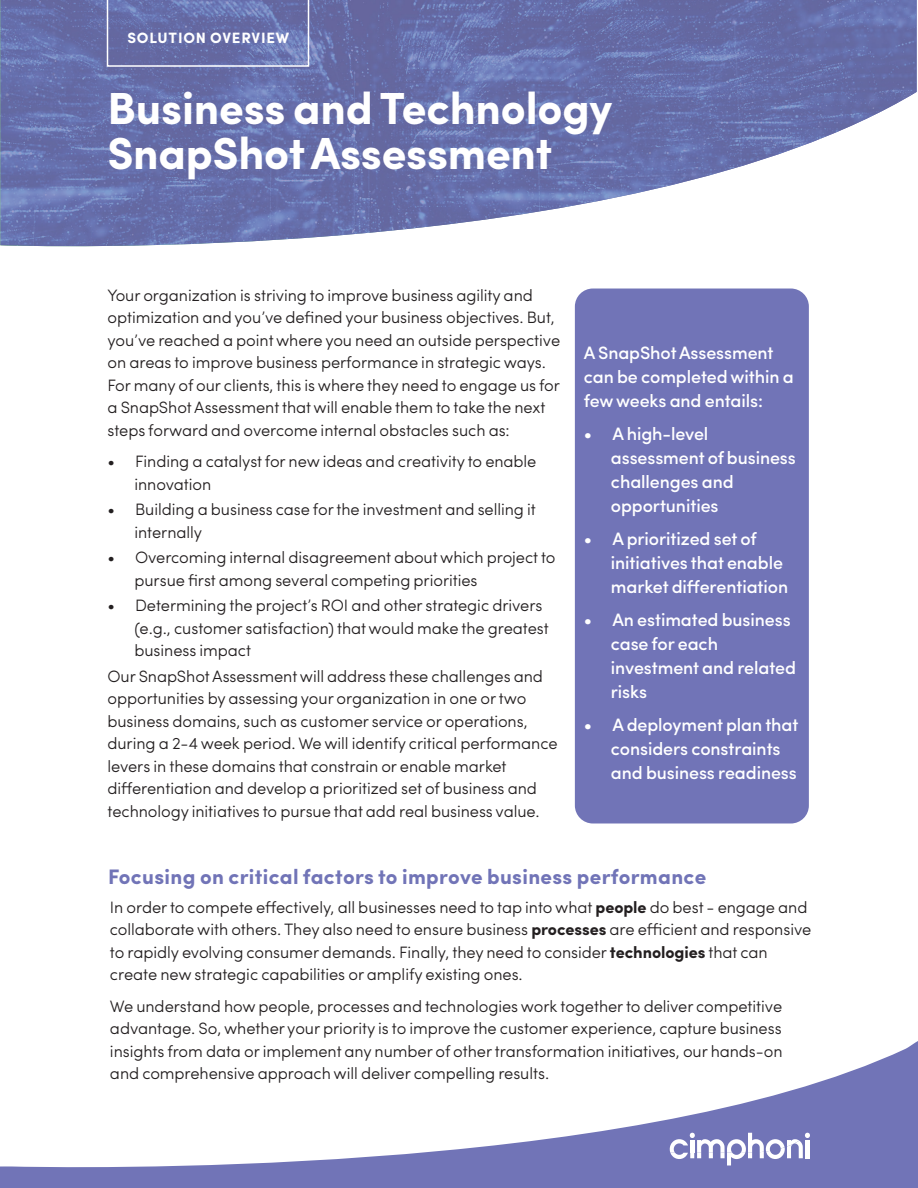
<style>
.page{position:relative;width:918px;height:1188px;background:#fff}
.page>*{position:absolute;margin:0;border:0;box-sizing:border-box;transform-origin:0 0}
.t1{font:700 45px/45px "Sofia Pro";letter-spacing:-.005em;color:#fff}
.t2{font:700 21px "Sofia Pro";letter-spacing:.015em;color:#7174b7}
.t3{font:500 18px/24px "Sofia Pro";letter-spacing:-.005em;color:#fff}
.t4{font:300 16.5px/22.5px "Sofia Pro";letter-spacing:-.005em;color:#231f20}
.t5{font:700 15px "Sofia Pro";letter-spacing:.05em;color:#fff}
.s1{font-weight:700}
</style>
<div class="page">
<svg style="left:0;top:1041px;width:918px;height:147px"></svg>
<div style="left:575px;top:289px;width:234px;height:534px;background:#7174b7;border-radius:18px"></div>
<svg style="left:670px;top:1133px;width:140px;height:32px"></svg>
<img style="left:0;top:0;width:916px;height:247px">
<svg style="left:107px;top:0;width:202px;height:67px;background:#6e76ae"></svg>
<p class="t5" style="left:127px;top:26px;width:163px">SOLUTION OVERVIEW</p>
<h1 class="t1" style="left:108px;top:83px;width:507px">Business and Technology<br>SnapShot Assessment</h1>
<p class="t4" style="left:108px;top:283px;width:454px">Your organization is striving to improve business agility and optimization and you’ve defined your business objectives. But, you’ve reached a point where you need an outside perspective on areas to improve business performance in strategic ways.<br>For many of our clients, this is where they need to engage us for a SnapShot Assessment that will enable them to take the next steps forward and overcome internal obstacles such as:</p>
<p class="t4" style="left:134px;top:449px;width:404px;text-indent:-27px">• Finding a catalyst for new ideas and creativity to enable innovation</p>
<p class="t4" style="left:134px;top:497px;width:403px;text-indent:-27px">• Building a business case for the investment and selling it internally</p>
<p class="t4" style="left:134px;top:545px;width:423px;text-indent:-27px">• Overcoming internal disagreement about which project to pursue first among several competing priorities</p>
<p class="t4" style="left:134px;top:593px;width:416px;text-indent:-27px">• Determining the project’s ROI and other strategic drivers (e.g., customer satisfaction) that would make the greatest business impact</p>
<p class="t4" style="left:108px;top:664px;width:452px">Our SnapShot Assessment will address these challenges and opportunities by assessing your organization in one or two business domains, such as customer service or operations, during a 2-4 week period. We will identify critical performance levers in these domains that constrain or enable market differentiation and develop a prioritized set of business and technology initiatives to pursue that add real business value.</p>
<p class="t3" style="left:584px;top:339px;width:211px">A SnapShot Assessment can be completed within a few weeks and entails:</p>
<p class="t3" style="left:611px;top:420px;width:186px;text-indent:-27px">• A high-level assessment of business challenges and opportunities</p>
<p class="t3" style="left:611px;top:525px;width:179px;text-indent:-27px">• A prioritized set of initiatives that enable market differentiation</p>
<p class="t3" style="left:611px;top:606px;width:187px;text-indent:-27px">• An estimated business case for each investment and related risks</p>
<p class="t3" style="left:611px;top:711px;width:189px;text-indent:-27px">• A deployment plan that considers constraints and business readiness</p>
<p class="t2" style="left:108px;top:861px;width:600px">Focusing on critical factors to improve business performance</p>
<p class="t4" style="left:110px;top:894px;width:703px">In order to compete effectively, all businesses need to tap into what <span class="s1">people</span> do best - engage and collaborate with others. They also need to ensure business <span class="s1">processes</span> are efficient and responsive to rapidly evolving consumer demands. Finally, they need to consider <span class="s1">technologies</span> that can create new strategic capabilities or amplify existing ones.</p>
<p class="t4" style="left:110px;top:993px;width:674px;text-align:justify">We understand how people, processes and technologies work together to deliver competitive advantage. So, whether your priority is to improve the customer experience, capture business insights from data or implement any number of other transformation initiatives, our hands-on and comprehensive approach will deliver compelling results.</p>
</div>
